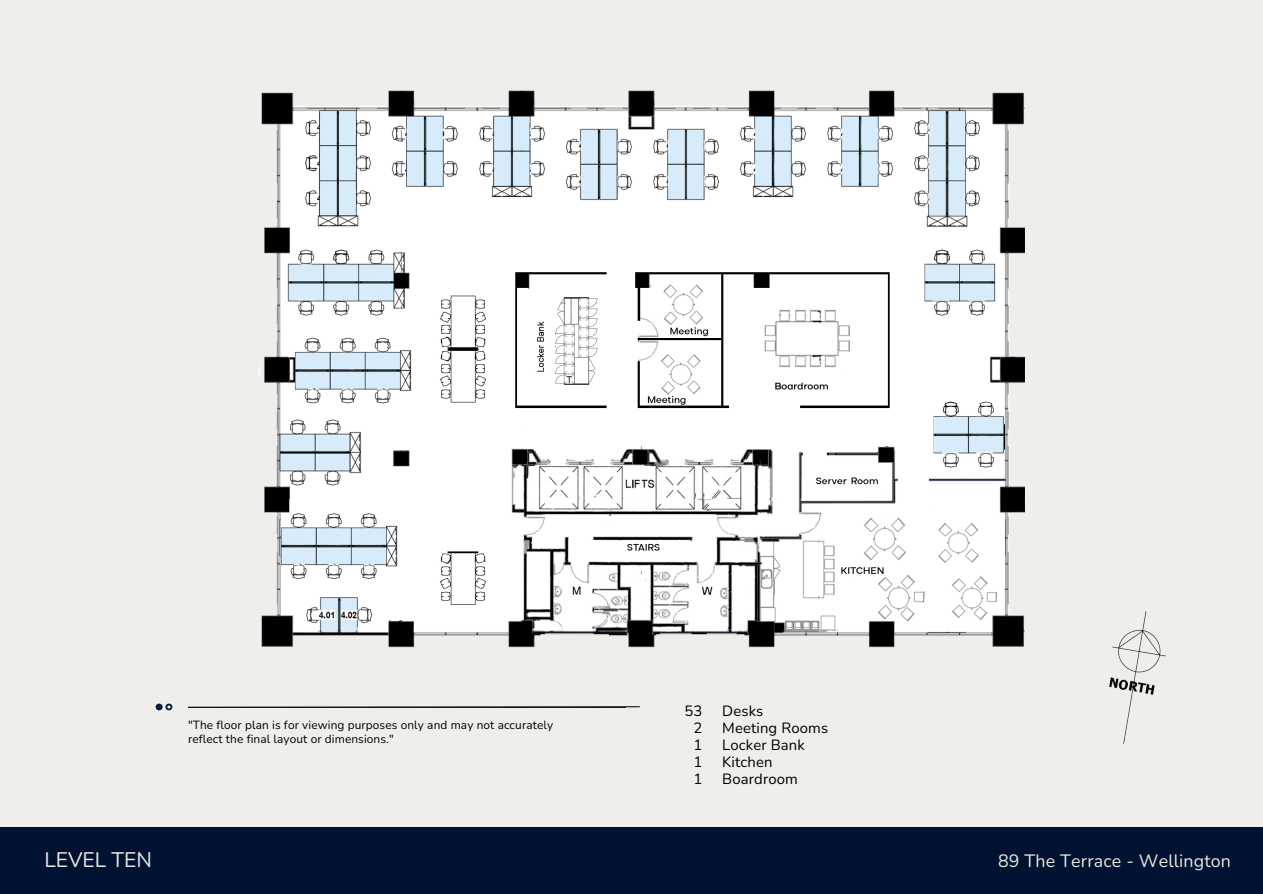
<style>
.page{position:relative;width:1263px;height:894px;background:#fff}
.page>*{position:absolute;margin:0;border:0;box-sizing:border-box;transform-origin:0 0}
.t1{font:21px "Nunito";color:#e7e8de}
.t2{font:17.85px "Nunito";letter-spacing:.01em;color:#e7e8de}
.t3{font:14.85px/16.8px "Nunito";letter-spacing:.01em;color:#000}
.t4{font:11.85px/13.8px "Nunito";letter-spacing:.01em;color:#000}
</style>
<div class="page">
<div style="left:0;top:0;width:1263px;height:893px;background:#efeeea"></div>
<svg style="left:165px;top:703px;width:7px;height:7px"></svg>
<div style="left:156px;top:703px;width:7px;height:7px;background:#0d1d41;border-radius:50%"></div>
<div style="left:0;top:826px;width:1263px;height:67px;background:#001132"></div>
<img style="left:1109px;top:611px;width:57px;height:133px">
<svg style="left:188px;top:706px;width:452px;height:2px"></svg>
<img style="left:259px;top:90px;width:766px;height:558px">
<p class="t4" style="left:188px;top:718px;width:366px">"The floor plan is for viewing purposes only and may not accurately reflect the final layout or dimensions."</p>
<h1 class="t3" style="left:693px;top:702px;width:10px;text-align:justify;text-indent:-9px">53<br>2<br>1<br>1<br>1</h1>
<p class="t3" style="left:722px;top:702px;width:107px">Desks<br>Meeting Rooms<br>Locker Bank<br>Kitchen<br>Boardroom</p>
<h3 class="t1" style="left:44px;top:845px;width:109px">LEVEL TEN</h3>
<h3 class="t2" style="left:998px;top:848px;width:235px">89 The Terrace - Wellington</h3>
</div>
